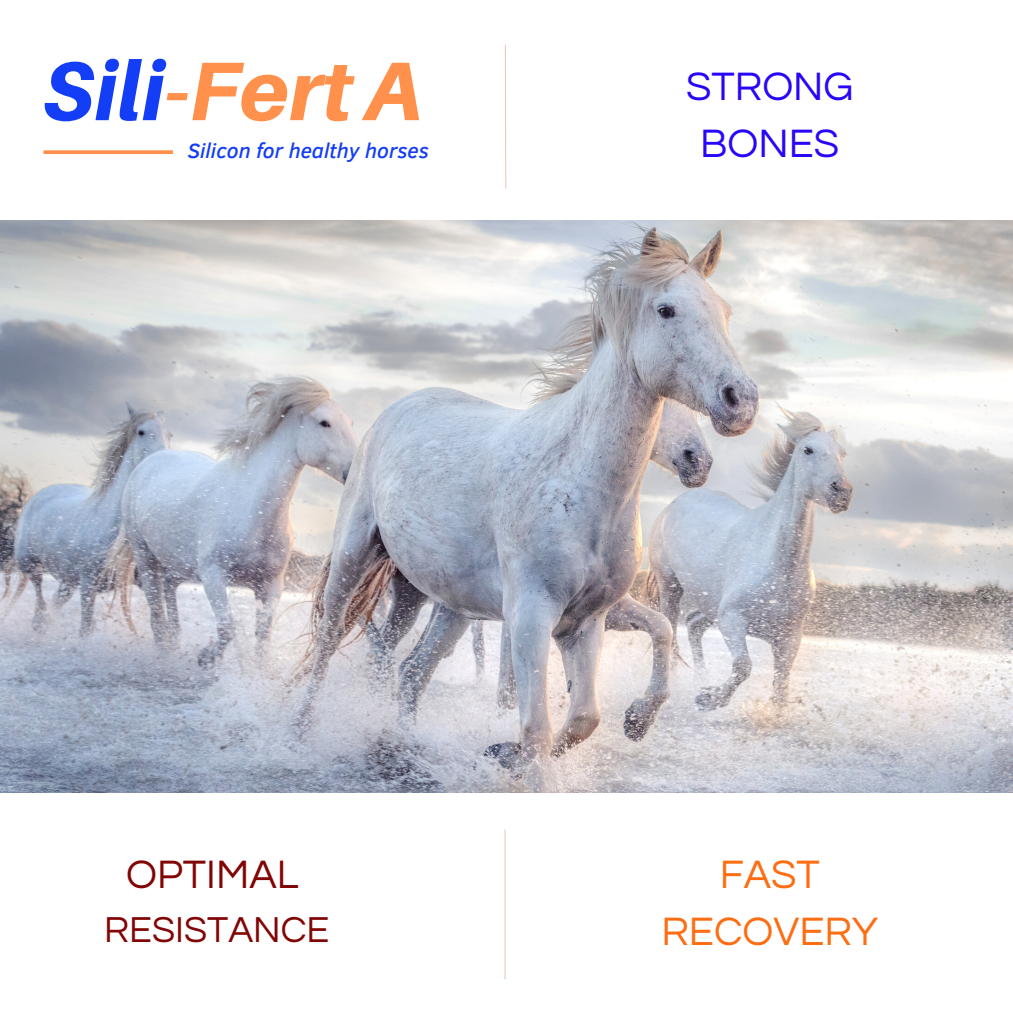
<style>
.page{position:relative;width:1013px;height:1013px;background:#fff}
.page>*{position:absolute;margin:0;border:0;box-sizing:border-box;transform-origin:0 0}
.t1{font:italic 800 83.12px "Aileron";color:#ff914d}
.t2{font:41.25px/57.2px "Questrial";color:#fd6d12;text-align:center}
.t3{font:41.25px/57.2px "Questrial";color:#2806f8;text-align:center}
.t4{font:41.25px "Questrial";color:#810505}
.t5{font:37.5px "Questrial";color:#810505}
.t6{font:italic 500 21.12px "Clear Sans";color:#143df6}
.s1{color:#143df6}
</style>
<div class="page">
<hr style="left:504px;top:829px;width:1px;height:149px;background:#edc2b8">
<svg style="left:504px;top:44px;width:2px;height:145px"></svg>
<img style="left:0;top:220px;width:1012px;height:572px">
<svg style="left:43px;top:150px;width:130px;height:4px"></svg>
<h1 class="t1" style="left:43px;top:40px;width:380px"><span class="s1">Sili</span>-FertA</h1>
<p class="t6" style="left:188px;top:135px;width:243px">Silicon for healthy horses</p>
<h2 class="t3" style="left:686px;top:59px;width:169px">STRONG<br>BONES</h2>
<h2 class="t4" style="left:126px;top:854px;width:174px">OPTIMAL</h2>
<h3 class="t5" style="left:104px;top:910px;width:227px">RESISTANCE</h3>
<h2 class="t2" style="left:661px;top:846px;width:218px">FAST<br>RECOVERY</h2>
</div>
